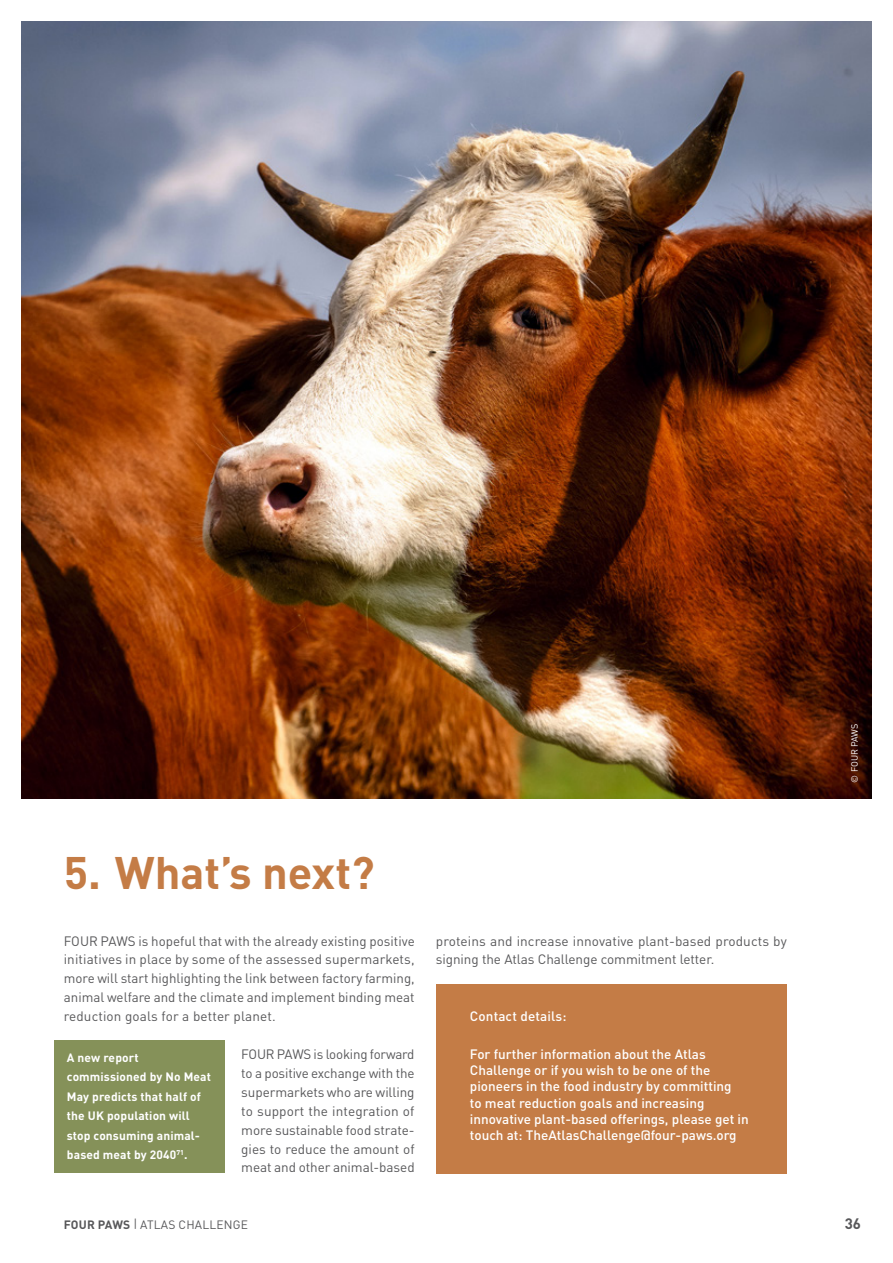
<style>
.page{position:relative;width:893px;height:1263px;background:#fff}
.page>*{position:absolute;margin:0;border:0;box-sizing:border-box;transform-origin:0 0}
.t1{font:700 45px "DIN Pro";color:#c47c46}
.t2{font:700 15px "DIN Pro";color:#58585a}
.t3{font:13.5px/18.9px "DIN Pro";color:#58585a;text-align:justify}
.t4{font:500 13.5px/16.2px "DIN Pro";color:#fff}
.t5{font:700 12px/19.5px "DIN Pro";letter-spacing:.01em;color:#fff}
.t6{font:12px "DIN Pro";letter-spacing:.015em;color:#58585a}
.t7{font:9px "DIN Pro";letter-spacing:-.005em;color:#fff}
.s1{font-weight:700}
</style>
<div class="page">
<img style="left:21px;top:21px;width:851px;height:777px">
<div style="left:436px;top:984px;width:351px;height:190px;background:#c47c46"></div>
<div style="left:54px;top:1040px;width:170px;height:132px;background:#859159"></div>
<h1 class="t1" style="left:64px;top:835px;width:312px">5. What’s next?</h1>
<p class="t3" style="left:64px;top:930px;width:352px">FOUR PAWS is hopeful that with the already existing positive initiatives in place by some of the assessed supermarkets, more will start highlighting the link between factory farming, animal welfare and the climate and implement binding meat reduction goals for a better planet.</p>
<p class="t3" style="left:241px;top:1043px;width:175px">FOUR PAWS is looking forward to a positive exchange with the supermarkets who are willing to support the integration of more sustainable food strate&shy;gies to reduce the amount of meat and other animal-based</p>
<p class="t5" style="left:67px;top:1046px;width:146px">A new report commissioned by No Meat<br>May predicts that half of the UK population will stop consuming animal&shy;based meat by 2040<sup>71</sup>.</p>
<p class="t3" style="left:436px;top:930px;width:352px">proteins and increase innovative plant-based products by signing the Atlas Challenge commitment letter.</p>
<p class="t4" style="left:470px;top:1007px;width:98px">Contact details:</p>
<p class="t4" style="left:470px;top:1044px;width:280px">For further information about the Atlas Challenge or if you wish to be one of the pioneers in the food industry by committing<br>to meat reduction goals and increasing innovative plant-based offerings, please get in touch at: TheAtlasChallenge@four-paws.org</p>
<p class="t7" style="left:848px;top:782px;width:60px;rotate:-90deg">© FOUR PAWS</p>
<p class="t6" style="left:64px;top:1215px;width:186px"><span class="s1">FOUR PAWS</span> | ATLAS CHALLENGE</p>
<p class="t2" style="left:845px;top:1211px;width:18px">36</p>
</div>
